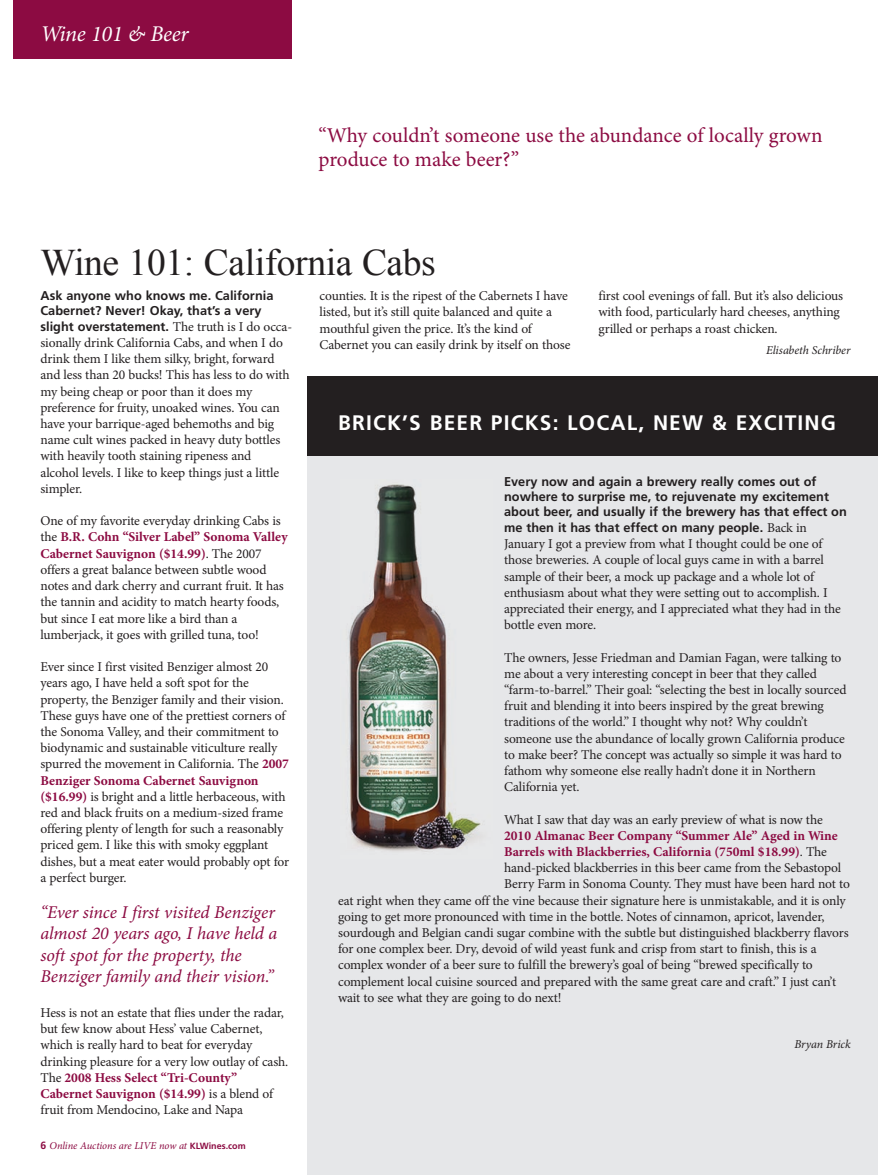
<style>
.page{position:relative;width:891px;height:1175px;background:#fff}
.page>*{position:absolute;margin:0;border:0;box-sizing:border-box;transform-origin:0 0}
.t1{font:37.5px "Times New Roman";letter-spacing:-.01em;color:#231f20}
.t2{font:italic 22.5px "Minion Pro";letter-spacing:-.015em;color:#fff}
.t3{font:21px/24px "Minion Pro";color:#8c0b42}
.t4{font:700 21px "Frutiger LT Std";letter-spacing:.055em;color:#fff}
.t5{font:italic 18px/21.6px "Minion Pro";letter-spacing:-.005em;color:#8c0b42}
.t6{font:13.5px/16.2px "Minion Pro";letter-spacing:-.01em;color:#231f20}
.t7{font:700 13.5px "Minion Pro";color:#8c0b42}
.t8{font:700 12.75px/15.5px "Frutiger LT Std";color:#231f20}
.t9{font:italic 12px "Minion Pro";letter-spacing:-.005em;color:#231f20}
.t10{font:italic 10.5px "Minion Pro";letter-spacing:-.01em;color:#8c0b42}
.s1{font-family:"Minion Pro";font-weight:400;font-size:13.5px}
.s2{font-weight:700;color:#8c0b42}
.s3{font-family:"Frutiger LT Std";font-weight:700;font-style:normal}
.s4{font-family:"Frutiger LT Std";font-weight:700;font-style:normal;font-size:9px}
.s5{font-weight:400;color:#231f20}
</style>
<div class="page">
<div style="left:307px;top:377px;width:571px;height:797px;background:#e6e7e9"></div>
<div style="left:307px;top:376px;width:571px;height:80px;background:#231f20"></div>
<div style="left:14px;top:0;width:278px;height:59px;background:#8c0b42"></div>
<img style="left:349px;top:484px;width:132px;height:368px">
<h2 class="t2" style="left:40px;top:25px;width:150px">Wine 101 &amp; Beer</h2>
<h3 class="t3" style="left:319px;top:125px;width:505px">“Why couldn’t someone use the abundance of locally grown produce to make beer?”</h3>
<h1 class="t1" style="left:40px;top:242px;width:397px">Wine 101: California Cabs</h1>
<p class="t8" style="left:40px;top:289px;width:253px">Ask anyone who knows me. California<br>Cabernet? Never! Okay, that’s a very slight overstatement. <span class="s1">The truth is I do occa-</span></p>
<p class="t6" style="left:40px;top:336px;width:251px">sionally drink California Cabs, and when I do drink them I like them silky, bright, forward and less than 20 bucks! This has less to do with my being cheap or poor than it does my preference for fruity, unoaked wines. You can have your barrique-aged behemoths and big name cult wines packed in heavy duty bottles with heavily tooth staining ripeness and alcohol levels. I like to keep things just a little simpler.</p>
<p class="t6" style="left:40px;top:514px;width:249px">One of my favorite everyday drinking Cabs is the <span class="s2">B.R. Cohn “Silver Label” Sonoma Valley Cabernet Sauvignon ($14.99)</span>. The 2007 offers a great balance between subtle wood notes and dark cherry and currant fruit. It has the tannin and acidity to match hearty foods, but since I eat more like a bird than a lumberjack, it goes with grilled tuna, too!</p>
<p class="t6" style="left:40px;top:660px;width:250px">Ever since I first visited Benziger almost 20 years ago, I have held a soft spot for the property, the Benziger family and their vision.<br>These guys have one of the prettiest corners of the Sonoma Valley, and their commitment to biodynamic and sustainable viticulture really spurred the movement in California. The <span class="s2">2007<br>Benziger Sonoma Cabernet Sauvignon ($16.99)</span> is bright and a little herbaceous, with red and black fruits on a medium-sized frame offering plenty of length for such a reasonably priced gem. I like this with smoky eggplant dishes, but a meat eater would probably opt for a perfect burger.</p>
<h3 class="t5" style="left:40px;top:902px;width:238px">“Ever since I first visited Benziger almost 20 years ago, I have held a soft spot for the property, the Benziger family and their vision.”</h3>
<p class="t6" style="left:40px;top:1005px;width:249px">Hess is not an estate that flies under the radar, but few know about Hess’ value Cabernet, which is really hard to beat for everyday drinking pleasure for a very low outlay of cash.<br>The <span class="s2">2008 Hess Select “Tri-County” Cabernet Sauvignon ($14.99)</span> is a blend of fruit from Mendocino, Lake and Napa</p>
<p class="t10" style="left:40px;top:1141px;width:207px"><span class="s3">6</span> Online Auctions are LIVE now at <span class="s4">KLWines.com</span></p>
<p class="t6" style="left:319px;top:289px;width:253px">counties. It is the ripest of the Cabernets I have listed, but it’s still quite balanced and quite a mouthful given the price. It’s the kind of Cabernet you can easily drink by itself on those</p>
<p class="t6" style="left:598px;top:289px;width:246px">first cool evenings of fall. But it’s also delicious with food, particularly hard cheeses, anything grilled or perhaps a roast chicken.</p>
<p class="t9" style="left:766px;top:345px;width:86px">Elisabeth Schriber</p>
<h3 class="t4" style="left:338px;top:414px;width:499px">BRICK’S BEER PICKS: LOCAL, NEW &amp; EXCITING</h3>
<p class="t8" style="left:504px;top:474px;width:344px">Every now and again a brewery really comes out of nowhere to surprise me, to rejuvenate my excitement about beer, and usually if the brewery has that effect on me then it has that effect on many people. <span class="s1">Back in</span></p>
<p class="t6" style="left:504px;top:537px;width:338px">January I got a preview from what I thought could be one of those breweries. A couple of local guys came in with a barrel sample of their beer, a mock up package and a whole lot of enthusiasm about what they were setting out to accomplish. I appreciated their energy, and I appreciated what they had in the bottle even more.</p>
<p class="t6" style="left:504px;top:650px;width:344px">The owners, Jesse Friedman and Damian Fagan, were talking to me about a very interesting concept in beer that they called “farm-to-barrel.” Their goal: “selecting the best in locally sourced fruit and blending it into beers inspired by the great brewing traditions of the world.” I thought why not? Why couldn’t someone use the abundance of locally grown California produce to make beer? The concept was actually so simple it was hard to fathom why someone else really hadn’t done it in Northern California yet.</p>
<p class="t6" style="left:504px;top:812px;width:320px">What I saw that day was an early preview of what is now the</p>
<p class="t7" style="left:504px;top:830px;width:335px">2010 Almanac Beer Company “Summer Ale” Aged in Wine</p>
<p class="t7" style="left:504px;top:846px;width:324px">Barrels with Blackberries, California (750ml $18.99)<span class="s5">. The</span></p>
<p class="t6" style="left:504px;top:861px;width:339px">hand-picked blackberries in this beer came from the Sebastopol</p>
<p class="t6" style="left:504px;top:877px;width:347px">Berry Farm in Sonoma County. They must have been hard not to</p>
<p class="t6" style="left:338px;top:893px;width:509px">eat right when they came off the vine because their signature here is unmistakable, and it is only</p>
<p class="t6" style="left:338px;top:909px;width:488px">going to get more pronounced with time in the bottle. Notes of cinnamon, apricot, lavender,</p>
<p class="t6" style="left:338px;top:925px;width:512px">sourdough and Belgian candi sugar combine with the subtle but distinguished blackberry flavors</p>
<p class="t6" style="left:338px;top:942px;width:480px">for one complex beer. Dry, devoid of wild yeast funk and crisp from start to finish, this is a</p>
<p class="t6" style="left:338px;top:958px;width:476px">complex wonder of a beer sure to fulfill the brewery’s goal of being “brewed specifically to</p>
<p class="t6" style="left:338px;top:974px;width:500px">complement local cuisine sourced and prepared with the same great care and craft.” I just can’t</p>
<p class="t6" style="left:338px;top:990px;width:225px">wait to see what they are going to do next!</p>
<p class="t9" style="left:794px;top:1039px;width:58px">Bryan Brick</p>
</div>
